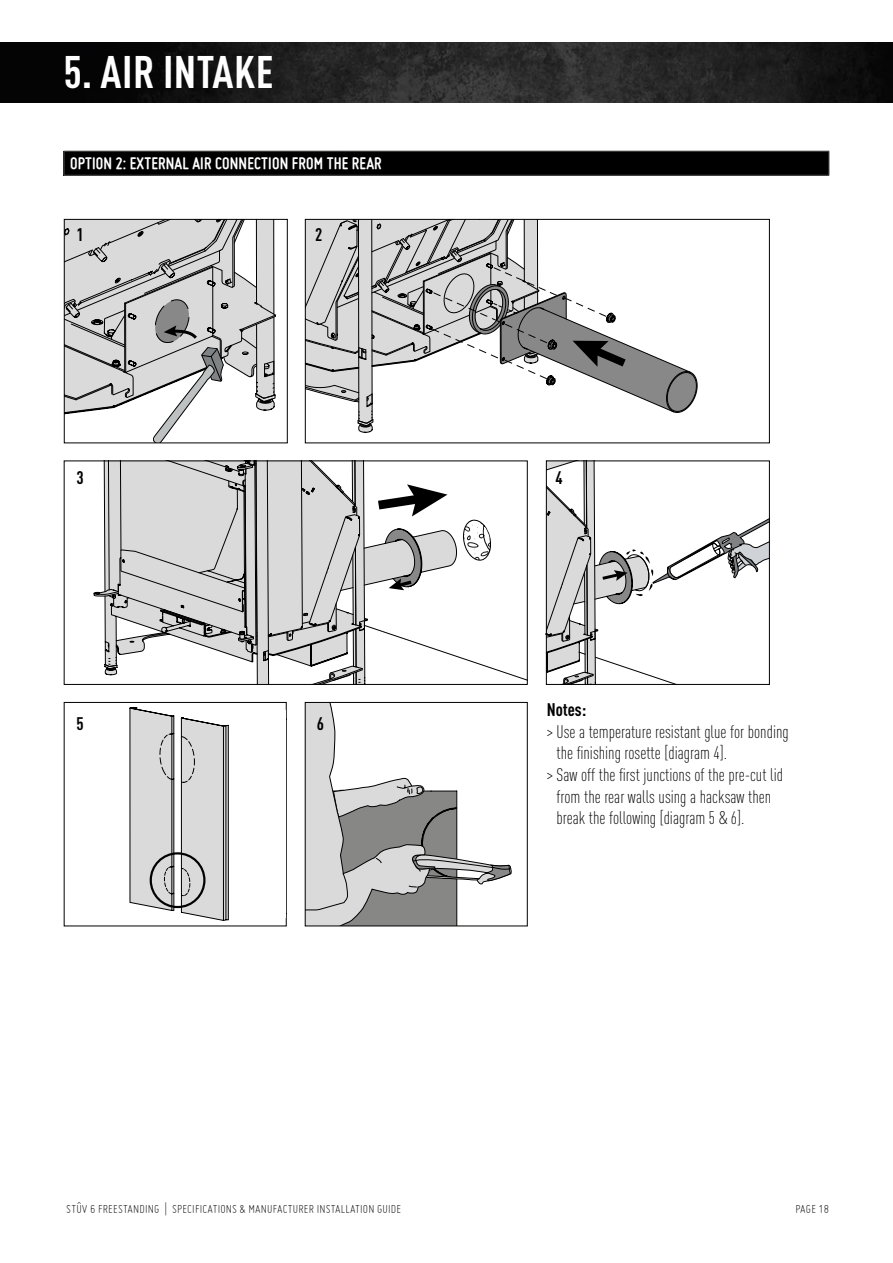
<style>
.page{position:relative;width:893px;height:1263px;background:#fff}
.page>*{position:absolute;margin:0;border:0;box-sizing:border-box;transform-origin:0 0}
.t1{font:700 condensed 45px "DINOT";letter-spacing:.01em;color:#fff}
.t2{font:300 condensed 18px "DINOT";color:#000}
.t3{font:700 18px "Miso";letter-spacing:.01em;color:#fff}
.t4{font:700 condensed 18px "DINOT";color:#000}
.t5{font:300 12.75px "Miso";letter-spacing:.015em;color:#000}
.t6{font:300 9.75px "Miso";color:#000}
</style>
<div class="page">
<img style="left:0;top:43px;width:893px;height:59px">
<svg style="left:64px;top:219px;width:705px;height:708px"></svg>
<div style="left:305px;top:702px;width:223px;height:224px;border:1px solid #000"></div>
<div style="left:267px;top:711px;width:19px;height:207px;background:#fff"></div>
<div style="left:64px;top:151px;width:765px;height:24px;background:#000"></div>
<svg style="left:829px;top:151px;width:1px;height:24px"></svg>
<hr style="left:64px;top:151px;width:275px;height:1px;background:#565655">
<svg style="left:64px;top:151px;width:1px;height:24px"></svg>
<hr style="left:339px;top:151px;width:490px;height:1px;background:#565655">
<hr style="left:64px;top:175px;width:275px;height:1px;background:#565655">
<hr style="left:339px;top:175px;width:490px;height:1px;background:#565655">
<h1 class="t1" style="left:64px;top:45px;width:211px">5. AIR INTAKE</h1>
<p class="t3" style="left:70px;top:153px;width:313px">OPTION 2: EXTERNAL AIR CONNECTION FROM THE REAR</p>
<p class="t4" style="left:76px;top:223px;width:9px">1</p>
<p class="t4" style="left:76px;top:467px;width:9px">3</p>
<p class="t4" style="left:315px;top:223px;width:9px">2</p>
<p class="t4" style="left:76px;top:713px;width:9px">5</p>
<p class="t4" style="left:317px;top:713px;width:9px">6</p>
<p class="t4" style="left:555px;top:467px;width:9px">4</p>
<p class="t4" style="left:547px;top:699px;width:41px">Notes:</p>
<p class="t2" style="left:547px;top:721px;width:244px">&gt; Use a temperature resistant glue for bonding</p>
<p class="t2" style="left:556px;top:743px;width:172px">the finishing rosette [diagram 4].</p>
<p class="t2" style="left:547px;top:764px;width:238px">&gt; Saw off the first junctions of the pre-cut lid</p>
<p class="t2" style="left:556px;top:786px;width:216px">from the rear walls using a hacksaw then</p>
<p class="t2" style="left:556px;top:808px;width:189px">break the following [diagram 5 &amp; 6].</p>
<p class="t6" style="left:77px;top:1199px;width:6px">^</p>
<p class="t5" style="left:66px;top:1201px;width:336px">STUV 6 FREESTANDING | SPECIFICATIONS &amp; MANUFACTURER INSTALLATION GUIDE</p>
<p class="t5" style="left:795px;top:1201px;width:35px">PAGE 18</p>
</div>
